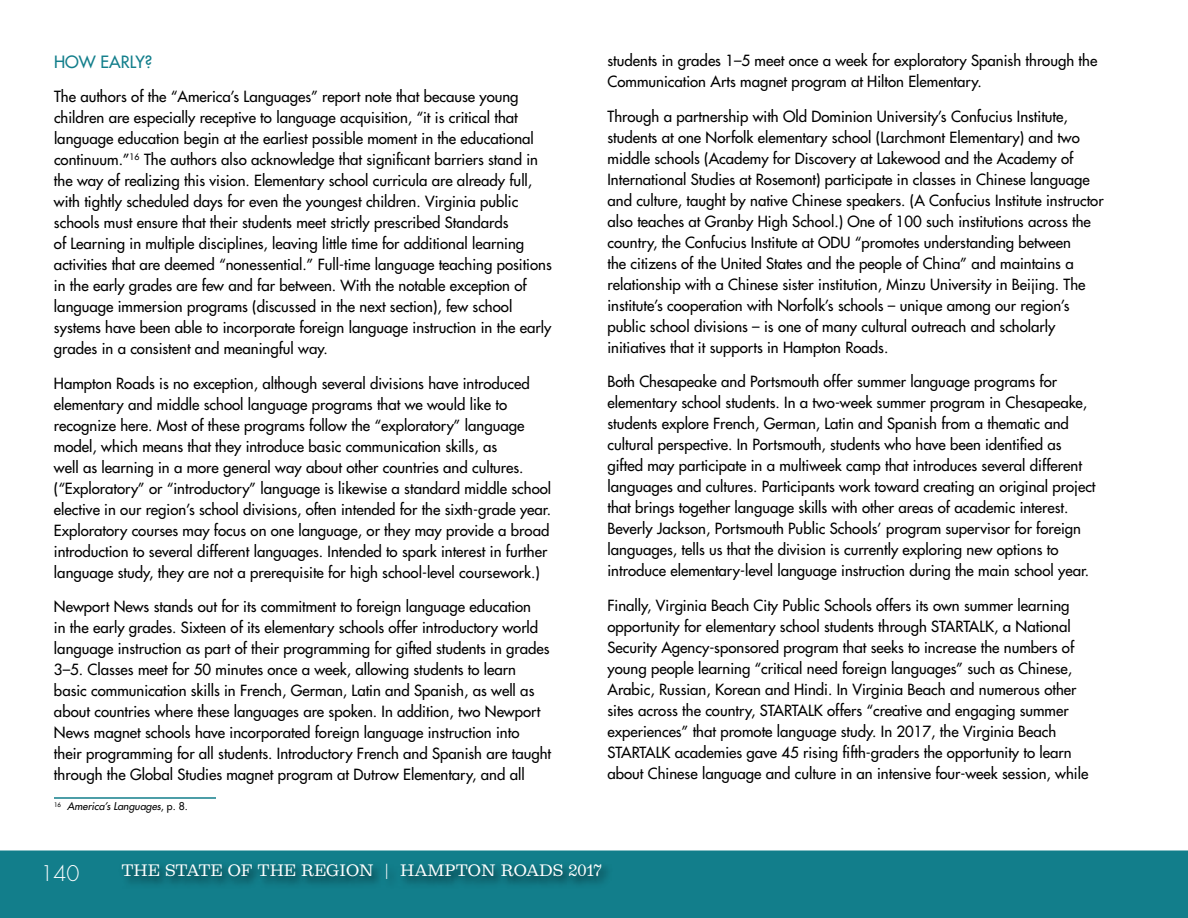
<style>
.page{position:relative;width:1188px;height:918px;background:#fff}
.page>*{position:absolute;margin:0;border:0;box-sizing:border-box;transform-origin:0 0}
.t1{font:300 21px "Futura Std";color:#fff}
.t2{font:500 16.5px "Futura Std";color:#127e8b}
.t3{font:500 15px/21px "Futura Std";color:#000}
.t4{font:15px "Belizio";color:#fff}
.t5{font:italic 500 10.5px "Futura Std";color:#000}
.s1{font-style:normal}
</style>
<div class="page">
<div style="left:0;top:850px;width:1188px;height:68px;background:#127e8b"></div>
<div style="left:119px;top:861px;width:495px;height:30px;background:#000;opacity:.75"></div>
<hr style="left:54px;top:797px;width:162px;height:2px;background:#127e8b">
<p class="t2" style="left:54px;top:51px;width:100px">HOW EARLY?</p>
<p class="t3" style="left:54px;top:86px;width:499px">The authors of the “America’s Languages” report note that because young children are especially receptive to language acquisition, “it is critical that language education begin at the earliest possible moment in the educational continuum.”<sup>16</sup> The authors also acknowledge that significant barriers stand in the way of realizing this vision. Elementary school curricula are already full, with tightly scheduled days for even the youngest children. Virginia public schools must ensure that their students meet strictly prescribed Standards<br>of Learning in multiple disciplines, leaving little time for additional learning activities that are deemed “nonessential.” Full-time language teaching positions in the early grades are few and far between. With the notable exception of language immersion programs (discussed in the next section), few school systems have been able to incorporate foreign language instruction in the early grades in a consistent and meaningful way.</p>
<p class="t3" style="left:54px;top:373px;width:499px">Hampton Roads is no exception, although several divisions have introduced elementary and middle school language programs that we would like to recognize here. Most of these programs follow the “exploratory” language model, which means that they introduce basic communication skills, as<br>well as learning in a more general way about other countries and cultures. (“Exploratory” or “introductory” language is likewise a standard middle school elective in our region’s school divisions, often intended for the sixth-grade year.<br>Exploratory courses may focus on one language, or they may provide a broad introduction to several different languages. Intended to spark interest in further language study, they are not a prerequisite for high school-level coursework.)</p>
<p class="t3" style="left:54px;top:596px;width:499px">Newport News stands out for its commitment to foreign language education<br>in the early grades. Sixteen of its elementary schools offer introductory world language instruction as part of their programming for gifted students in grades 3–5. Classes meet for 50 minutes once a week, allowing students to learn basic communication skills in French, German, Latin and Spanish, as well as about countries where these languages are spoken. In addition, two Newport News magnet schools have incorporated foreign language instruction into<br>their programming for all students. Introductory French and Spanish are taught through the Global Studies magnet program at Dutrow Elementary, and all</p>
<p class="t5" style="left:54px;top:800px;width:135px"><sup>16</sup> America’s Languages<span class="s1">, p. 8.</span></p>
<p class="t3" style="left:608px;top:50px;width:491px">students in grades 1–5 meet once a week for exploratory Spanish through the<br>Communication Arts magnet program at Hilton Elementary.</p>
<p class="t3" style="left:608px;top:106px;width:498px">Through a partnership with Old Dominion University’s Confucius Institute, students at one Norfolk elementary school (Larchmont Elementary) and two middle schools (Academy for Discovery at Lakewood and the Academy of International Studies at Rosemont) participate in classes in Chinese language and culture, taught by native Chinese speakers. (A Confucius Institute instructor also teaches at Granby High School.) One of 100 such institutions across the country, the Confucius Institute at ODU “promotes understanding between<br>the citizens of the United States and the people of China” and maintains a relationship with a Chinese sister institution, Minzu University in Beijing. The institute’s cooperation with Norfolk’s schools – unique among our region’s public school divisions – is one of many cultural outreach and scholarly initiatives that it supports in Hampton Roads.</p>
<p class="t3" style="left:608px;top:371px;width:490px">Both Chesapeake and Portsmouth offer summer language programs for elementary school students. In a two-week summer program in Chesapeake, students explore French, German, Latin and Spanish from a thematic and cultural perspective. In Portsmouth, students who have been identified as gifted may participate in a multiweek camp that introduces several different languages and cultures. Participants work toward creating an original project that brings together language skills with other areas of academic interest.<br>Beverly Jackson, Portsmouth Public Schools’ program supervisor for foreign languages, tells us that the division is currently exploring new options to introduce elementary-level language instruction during the main school year.</p>
<p class="t3" style="left:608px;top:595px;width:482px">Finally, Virginia Beach City Public Schools offers its own summer learning opportunity for elementary school students through STARTALK, a National Security Agency-sponsored program that seeks to increase the numbers of young people learning “critical need foreign languages” such as Chinese, Arabic, Russian, Korean and Hindi. In Virginia Beach and numerous other sites across the country, STARTALK offers “creative and engaging summer experiences” that promote language study. In 2017, the Virginia Beach STARTALK academies gave 45 rising fifth-graders the opportunity to learn about Chinese language and culture in an intensive four-week session, while</p>
<h1 class="t1" style="left:40px;top:861px;width:41px">140</h1>
<p class="t4" style="left:122px;top:861px;width:482px">THE STATE OF THE REGION | HAMPTON ROADS 2017</p>
</div>
